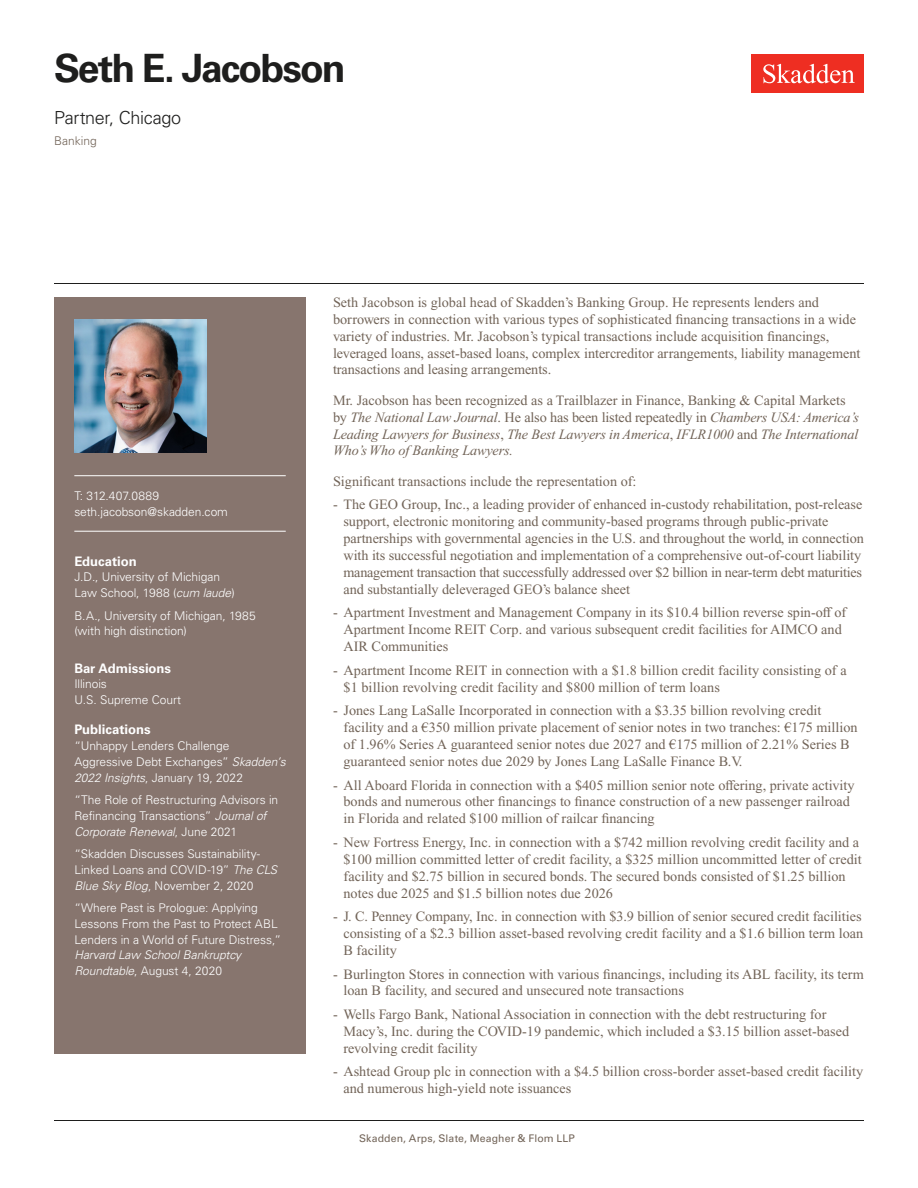
<style>
.page{position:relative;width:918px;height:1188px;background:#fff}
.page>*{position:absolute;margin:0;border:0;box-sizing:border-box;transform-origin:0 0}
.Name{font:700 39px "Univers LT Std";letter-spacing:-.05em;color:#1e1e1d}
.Title_and_Office{font:300 18px "Univers LT Std";letter-spacing:-.02em;color:#1e1e1d}
.Main_Body_Bulleted{font:14.25px/16.8px "Times New Roman PS Std";color:#726458}
.Main_Body{font:14.25px/16.8px "Times New Roman PS Std";color:#726458}
.Main_Body-2{font:italic 14.25px/16.8px "Times New Roman PS Std";letter-spacing:-.01em;color:#726458}
.Bar_Admission_Education{font:700 13.2px "Univers LT Std";letter-spacing:-.005em;color:#fff}
.Sidebar_text{font:300 12px/15.8px "Univers LT Std";letter-spacing:-.005em;color:#fff}
.Email{font:300 12px "Univers LT Std";letter-spacing:-.005em;color:#fff}
.Sidebar_text_no_paragraph_spacing{font:300 12px "Univers LT Std";letter-spacing:-.005em;color:#fff}
.Phone_Number{font:300 12px "Univers LT Std";letter-spacing:.025em;color:#fff}
.Practice{font:300 12px "Univers LT Std";color:#726458}
.Folio{font:10.5px "Univers LT Std";letter-spacing:.01em;color:#726458}
.s1{font-style:italic}
.s2{font-style:normal}
.s3{font-weight:700;color:#fff}
</style>
<div class="page">
<div style="left:752px;top:54px;width:112px;height:39px;background:#ee2e22"></div>
<svg style="left:763px;top:64px;width:92px;height:19px"></svg>
<div style="left:54px;top:297px;width:252px;height:756px;background:#87756e"></div>
<hr style="left:74px;top:475px;width:212px;height:1px;background:#fff">
<hr style="left:74px;top:531px;width:212px;height:1px;background:#fff">
<img style="left:74px;top:320px;width:132px;height:132px">
<hr style="left:54px;top:1120px;width:810px;height:1px;background:#1e1e1d">
<hr style="left:54px;top:283px;width:810px;height:1px;background:#1e1e1d">
<h1 class="Name" style="left:54px;top:46px;width:293px">Seth E. Jacobson</h1>
<h2 class="Title_and_Office" style="left:54px;top:107px;width:129px">Partner, Chicago</h2>
<h3 class="Practice" style="left:54px;top:134px;width:44px">Banking</h3>
<p class="Phone_Number" style="left:74px;top:489px;width:86px">T: 312.407.0889</p>
<p class="Email" style="left:74px;top:504px;width:155px">seth.jacobson@skadden.com</p>
<p class="Bar_Admission_Education" style="left:74px;top:553px;width:64px">Education</p>
<p class="Sidebar_text" style="left:74px;top:569px;width:162px">J.D., University of Michigan<br>Law School, 1988 (<span class="s1">cum laude</span>)</p>
<p class="Sidebar_text" style="left:74px;top:608px;width:183px">B.A., University of Michigan, 1985 (with high distinction)</p>
<p class="Bar_Admission_Education" style="left:74px;top:660px;width:98px">Bar Admissions</p>
<p class="Sidebar_text_no_paragraph_spacing" style="left:74px;top:677px;width:34px">Illinois</p>
<p class="Sidebar_text_no_paragraph_spacing" style="left:74px;top:693px;width:108px">U.S. Supreme Court</p>
<p class="Bar_Admission_Education" style="left:74px;top:722px;width:78px">Publications</p>
<p class="Sidebar_text" style="left:74px;top:738px;width:213px">“Unhappy Lenders Challenge<br>Aggressive Debt Exchanges” <span class="s1">Skadden’s<br>2022 Insights</span>, January 19, 2022</p>
<p class="Sidebar_text" style="left:74px;top:792px;width:205px">“The Role of Restructuring Advisors in<br>Refinancing Transactions” <span class="s1">Journal of<br>Corporate Renewal</span>, June 2021</p>
<p class="Sidebar_text" style="left:74px;top:846px;width:204px">“Skadden Discusses Sustainability-<br>Linked Loans and COVID-19” <span class="s1">The CLS<br>Blue Sky Blog</span>, November 2, 2020</p>
<p class="Sidebar_text" style="left:74px;top:900px;width:208px">“Where Past is Prologue: Applying Lessons From the Past to Protect ABL Lenders in a World of Future Distress,” <span class="s1">Harvard Law School Bankruptcy Roundtable</span>, August 4, 2020</p>
<p class="Main_Body" style="left:333px;top:294px;width:529px">Seth Jacobson is global head of Skadden’s Banking Group. He represents lenders and borrowers in connection with various types of sophisticated financing transactions in a wide variety of industries. Mr. Jacobson’s typical transactions include acquisition financings, leveraged loans, asset-based loans, complex intercreditor arrangements, liability management transactions and leasing arrangements.</p>
<p class="Main_Body-2" style="left:333px;top:392px;width:527px"><span class="s2">Mr. Jacobson has been recognized as a Trailblazer in Finance, Banking &amp; Capital Markets by</span> The National Law Journal<span class="s2">. He also has been listed repeatedly in</span> Chambers USA: America’s Leading Lawyers for Business<span class="s2">,</span> The Best Lawyers in America<span class="s2">,</span> IFLR1000 <span class="s2">and</span> The International Who’s Who of Banking Lawyers.</p>
<p class="Main_Body" style="left:333px;top:473px;width:305px">Significant transactions include the representation of:</p>
<p class="Main_Body_Bulleted" style="left:344px;top:496px;width:522px;text-indent:-10px">- The GEO Group, Inc., a leading provider of enhanced in-custody rehabilitation, post-release support, electronic monitoring and community-based programs through public-private partnerships with governmental agencies in the U.S. and throughout the world, in connection with its successful negotiation and implementation of a comprehensive out-of-court liability management transaction that successfully addressed over $2 billion in near-term debt maturities and substantially deleveraged GEO’s balance sheet</p>
<p class="Main_Body_Bulleted" style="left:344px;top:604px;width:504px;text-indent:-10px">- Apartment Investment and Management Company in its $10.4 billion reverse spin-off of<br>Apartment Income REIT Corp. and various subsequent credit facilities for AIMCO and<br>AIR Communities</p>
<p class="Main_Body_Bulleted" style="left:344px;top:662px;width:505px;text-indent:-10px">- Apartment Income REIT in connection with a $1.8 billion credit facility consisting of a $1 billion revolving credit facility and $800 million of term loans</p>
<p class="Main_Body_Bulleted" style="left:344px;top:702px;width:516px;text-indent:-10px">- Jones Lang LaSalle Incorporated in connection with a $3.35 billion revolving credit facility and a €350 million private placement of senior notes in two tranches: €175 million of 1.96% Series A guaranteed senior notes due 2027 and €175 million of 2.21% Series B guaranteed senior notes due 2029 by Jones Lang LaSalle Finance B.V.</p>
<p class="Main_Body_Bulleted" style="left:344px;top:776px;width:513px;text-indent:-10px">- All Aboard Florida in connection with a $405 million senior note offering, private activity bonds and numerous other financings to finance construction of a new passenger railroad in Florida and related $100 million of railcar financing</p>
<p class="Main_Body_Bulleted" style="left:344px;top:834px;width:520px;text-indent:-10px">- New Fortress Energy, Inc. in connection with a $742 million revolving credit facility and a $100 million committed letter of credit facility, a $325 million uncommitted letter of credit facility and $2.75 billion in secured bonds. The secured bonds consisted of $1.25 billion notes due 2025 and $1.5 billion notes due 2026</p>
<p class="Main_Body_Bulleted" style="left:344px;top:908px;width:521px;text-indent:-10px">- J. C. Penney Company, Inc. in connection with $3.9 billion of senior secured credit facilities consisting of a $2.3 billion asset-based revolving credit facility and a $1.6 billion term loan<br>B facility</p>
<p class="Main_Body_Bulleted" style="left:344px;top:965px;width:522px;text-indent:-10px">- Burlington Stores in connection with various financings, including its ABL facility, its term loan B facility, and secured and unsecured note transactions</p>
<p class="Main_Body_Bulleted" style="left:344px;top:1006px;width:507px;text-indent:-10px">- Wells Fargo Bank, National Association in connection with the debt restructuring for<br>Macy’s, Inc. during the COVID-19 pandemic, which included a $3.15 billion asset-based revolving credit facility</p>
<p class="Main_Body_Bulleted" style="left:344px;top:1063px;width:521px;text-indent:-10px">- Ashtead Group plc in connection with a $4.5 billion cross-border asset-based credit facility and numerous high-yield note issuances</p>
<p class="Folio" style="left:343px;top:1132px;width:233px"><span class="s3">1</span> Skadden, Arps, Slate, Meagher &amp; Flom LLP</p>
</div>
